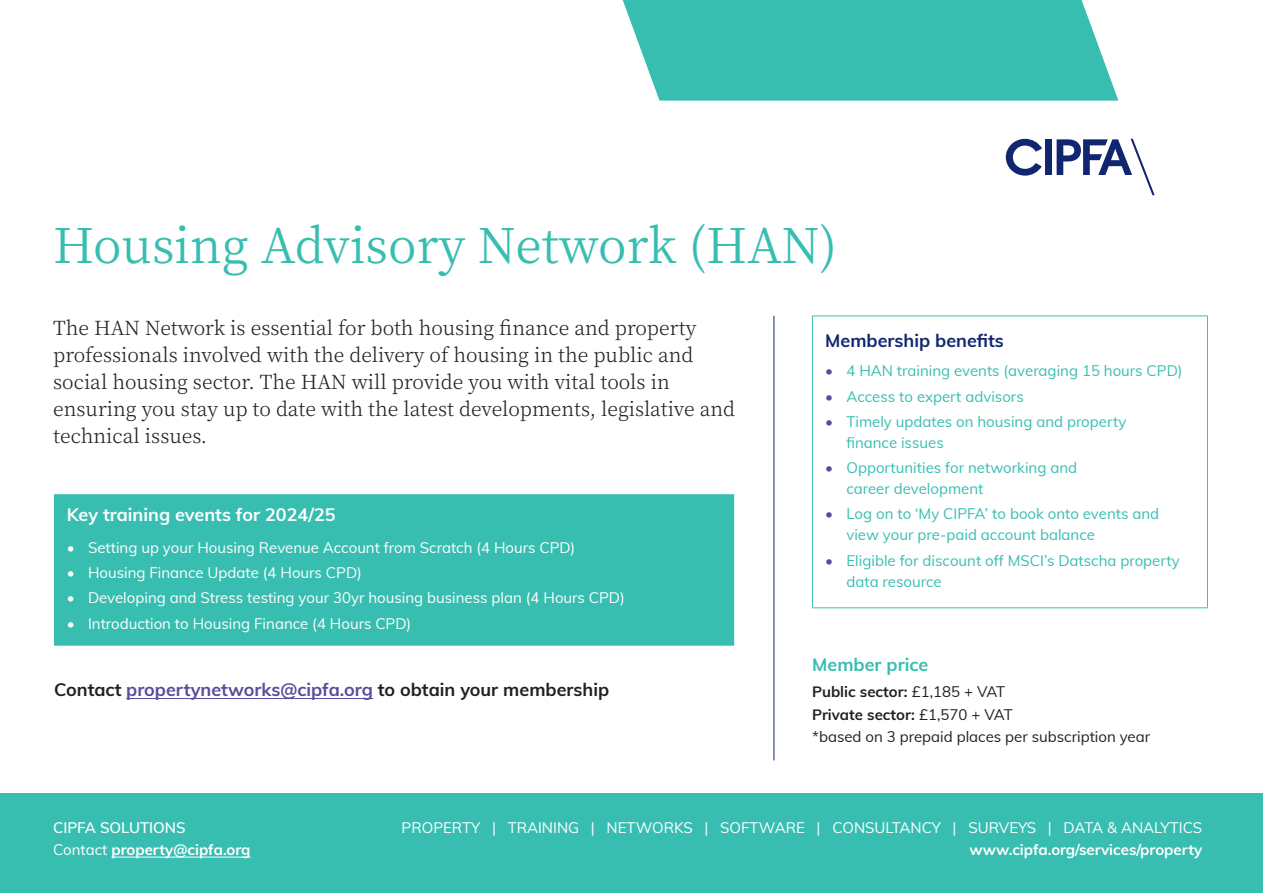
<style>
.page{position:relative;width:1263px;height:893px;background:#fff}
.page>*{position:absolute;margin:0;border:0;box-sizing:border-box;transform-origin:0 0}
.t1{font:48px "Noto Serif JP";color:#37beb1}
.t2{font:300 19.5px/27px "Noto Serif JP";color:#231f20}
.t3{font:700 18px "Muli";color:#231f20}
.t4{font:700 18px "Muli";color:#fff}
.t5{font:700 18px "Muli";color:#112670}
.t6{font:700 18px "Muli";color:#37beb1}
.t7{font:15px/21px "Muli";color:#37beb1}
.t8{font:15px "Muli";color:#fff}
.t9{font:700 15px "Muli";color:#fff}
.t10{font:700 15px "Muli";color:#231f20}
.t11{font:15px "Muli";color:#231f20}
.t12{font:600 15px "Muli";color:#fff}
.s1{color:#5a4b9a}
.s2{font-weight:400}
</style>
<div class="page">
<div style="left:0;top:793px;width:1263px;height:100px;background:#37beb1"></div>
<hr style="left:812px;top:316px;width:1px;height:292px;background:#37beb1">
<hr style="left:812px;top:316px;width:396px;height:1px;background:#37beb1">
<hr style="left:1207px;top:316px;width:1px;height:292px;background:#37beb1">
<hr style="left:812px;top:608px;width:396px;height:1px;background:#37beb1">
<hr style="left:111px;top:857px;width:140px;height:1px;background:#fff">
<div style="left:1045px;top:139px;width:7px;height:36px;background:#112670"></div>
<svg style="left:1056px;top:139px;width:99px;height:56px"></svg>
<svg style="left:1006px;top:139px;width:36px;height:37px"></svg>
<hr style="left:126px;top:698px;width:247px;height:1px;background:#5a4b9a">
<div style="left:54px;top:494px;width:680px;height:152px;background:#37beb1"></div>
<hr style="left:773px;top:316px;width:1px;height:444px;background:#112670">
<svg style="left:623px;top:0;width:495px;height:101px;fill:#37beb1"></svg>
<p class="t1" style="left:53px;top:218px;width:785px">Housing Advisory Network (HAN)</p>
<p class="t2" style="left:53px;top:314px;width:683px">The HAN Network is essential for both housing finance and property professionals involved with the delivery of housing in the public and social housing sector. The HAN will provide you with vital tools in ensuring you stay up to date with the latest developments, legislative and technical issues.</p>
<p class="t4" style="left:67px;top:501px;width:270px">Key training events for 2024/25</p>
<p class="t8" style="left:67px;top:537px;width:510px">• Setting up your Housing Revenue Account from Scratch (4 Hours CPD)</p>
<p class="t8" style="left:67px;top:562px;width:297px">• Housing Finance Update (4 Hours CPD)</p>
<p class="t8" style="left:67px;top:587px;width:559px">• Developing and Stress testing your 30yr housing business plan (4 Hours CPD)</p>
<p class="t8" style="left:67px;top:612px;width:346px">• Introduction to Housing Finance (4 Hours CPD)</p>
<p class="t3" style="left:54px;top:677px;width:557px">Contact <span class="s1">propertynetworks@cipfa.org</span> to obtain your membership</p>
<p class="t5" style="left:825px;top:327px;width:180px">Membership benefits</p>
<p class="t7" style="left:825px;top:360px;width:359px"><span class="s1">•</span> 4 HAN training events (averaging 15 hours CPD)</p>
<p class="t7" style="left:825px;top:385px;width:200px"><span class="s1">•</span> Access to expert advisors</p>
<p class="t7" style="left:846px;top:410px;width:281px;text-indent:-21px"><span class="s1">•</span> Timely updates on housing and property finance issues</p>
<p class="t7" style="left:846px;top:456px;width:232px;text-indent:-21px"><span class="s1">•</span> Opportunities for networking and career development</p>
<p class="t7" style="left:846px;top:503px;width:314px;text-indent:-21px"><span class="s1">•</span> Log on to ‘My CIPFA’ to book onto events and view your pre-paid account balance</p>
<p class="t7" style="left:846px;top:549px;width:335px;text-indent:-21px"><span class="s1">•</span> Eligible for discount off MSCI’s Datscha property data resource</p>
<p class="t6" style="left:812px;top:651px;width:118px">Member price</p>
<p class="t10" style="left:812px;top:681px;width:195px">Public sector: <span class="s2">£1,185 + VAT</span></p>
<p class="t10" style="left:812px;top:703px;width:202px">Private sector: <span class="s2">£1,570 + VAT</span></p>
<p class="t11" style="left:812px;top:725px;width:339px">*based on 3 prepaid places per subscription year</p>
<p class="t12" style="left:53px;top:816px;width:134px">CIPFA SOLUTIONS</p>
<p class="t8" style="left:402px;top:816px;width:802px">PROPERTY | TRAINING | NETWORKS | SOFTWARE | CONSULTANCY | SURVEYS | DATA &amp; ANALYTICS</p>
<p class="t9" style="left:53px;top:838px;width:199px"><span class="s2">Contact</span> property@cipfa.org</p>
<p class="t9" style="left:969px;top:838px;width:234px">www.cipfa.org/services/property</p>
</div>
